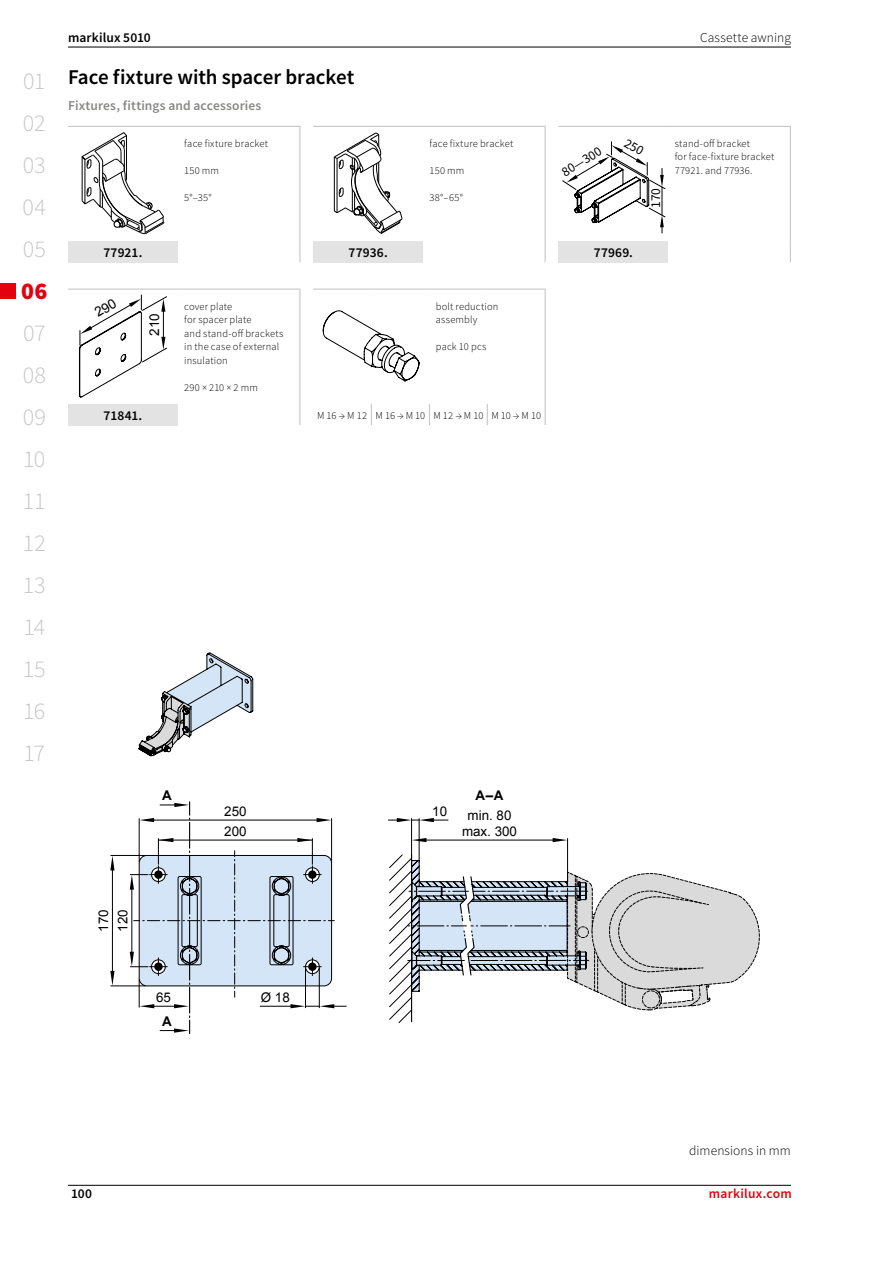
<style>
.page{position:relative;width:893px;height:1263px;background:#fff}
.page>*{position:absolute;margin:0;border:0;box-sizing:border-box;transform-origin:0 0}
.t1{font:300 24px/42px "Source Sans Pro";letter-spacing:-.005em;color:#c5c6c6;text-align:justify}
.t2{font:900 24px "Source Sans Pro";color:#e3000f}
.t3{font:600 21px "Source Sans Pro";letter-spacing:-.005em;color:#000}
.t4{font:600 13.5px "Source Sans Pro";letter-spacing:.01em;color:#000}
.t5{font:600 13.5px "Source Sans Pro";letter-spacing:.01em;color:#878786}
.t6{font:300 13.5px "Source Sans Pro";letter-spacing:.005em;color:#000}
.t7{font:600 13.5px "Source Sans Pro";letter-spacing:.02em;color:#e3000f}
.t8{font:13.5px "Source Sans Pro";color:#000}
.t9{font:13.5px "Arial";color:#000}
.t10{font:13.35px/16px "Arial";color:#000}
.t11{font:700 13.35px "Arial";color:#000}
.t12{font:300 10.5px/13.5px "Source Sans Pro";letter-spacing:.02em;color:#000}
</style>
<div class="page">
<div style="left:0;top:283px;width:16px;height:16px;background:#e3000f"></div>
<hr style="left:68px;top:1185px;width:723px;height:1px;background:#000">
<hr style="left:68px;top:47px;width:723px;height:1px;background:#000">
<div style="left:558px;top:241px;width:110px;height:21px;background:#e3e3e3"></div>
<hr style="left:558px;top:126px;width:110px;height:1px;background:#c5c6c6">
<hr style="left:668px;top:126px;width:123px;height:1px;background:#c5c6c6">
<hr style="left:790px;top:127px;width:1px;height:114px;background:#c5c6c6">
<svg style="left:790px;top:241px;width:1px;height:21px"></svg>
<div style="left:68px;top:404px;width:110px;height:21px;background:#e3e3e3"></div>
<hr style="left:68px;top:289px;width:110px;height:1px;background:#c5c6c6">
<hr style="left:178px;top:289px;width:122px;height:1px;background:#c5c6c6">
<hr style="left:299px;top:290px;width:1px;height:114px;background:#c5c6c6">
<svg style="left:299px;top:404px;width:1px;height:21px"></svg>
<div style="left:313px;top:241px;width:110px;height:21px;background:#e3e3e3"></div>
<hr style="left:313px;top:126px;width:110px;height:1px;background:#c5c6c6">
<hr style="left:423px;top:126px;width:123px;height:1px;background:#c5c6c6">
<hr style="left:545px;top:127px;width:1px;height:114px;background:#c5c6c6">
<svg style="left:545px;top:241px;width:1px;height:21px"></svg>
<svg style="left:333px;top:132px;width:70px;height:102px"></svg>
<div style="left:68px;top:241px;width:110px;height:21px;background:#e3e3e3"></div>
<hr style="left:68px;top:126px;width:110px;height:1px;background:#c5c6c6">
<hr style="left:178px;top:126px;width:122px;height:1px;background:#c5c6c6">
<hr style="left:299px;top:127px;width:1px;height:114px;background:#c5c6c6">
<svg style="left:299px;top:241px;width:1px;height:21px"></svg>
<svg style="left:81px;top:132px;width:84px;height:103px"></svg>
<svg style="left:138px;top:652px;width:115px;height:105px"></svg>
<svg style="left:389px;top:854px;width:371px;height:169px"></svg>
<hr style="left:411px;top:818px;width:1px;height:37px;background:#000">
<hr style="left:424px;top:840px;width:131px;height:1px;background:#000">
<hr style="left:112px;top:868px;width:1px;height:105px;background:#000">
<hr style="left:111px;top:986px;width:34px;height:1px;background:#000">
<hr style="left:111px;top:855px;width:34px;height:1px;background:#000">
<hr style="left:419px;top:818px;width:1px;height:44px;background:#000">
<hr style="left:567px;top:838px;width:1px;height:44px;background:#000">
<svg style="left:412px;top:838px;width:14px;height:4px"></svg>
<svg style="left:388px;top:818px;width:60px;height:4px"></svg>
<svg style="left:110px;top:856px;width:5px;height:14px"></svg>
<svg style="left:110px;top:971px;width:5px;height:15px"></svg>
<svg style="left:130px;top:802px;width:216px;height:231px"></svg>
<svg style="left:553px;top:838px;width:14px;height:4px"></svg>
<hr style="left:313px;top:289px;width:58px;height:1px;background:#c5c6c6">
<hr style="left:371px;top:289px;width:58px;height:1px;background:#c5c6c6">
<hr style="left:429px;top:289px;width:58px;height:1px;background:#c5c6c6">
<hr style="left:487px;top:289px;width:59px;height:1px;background:#c5c6c6">
<hr style="left:545px;top:290px;width:1px;height:114px;background:#c5c6c6">
<svg style="left:545px;top:404px;width:1px;height:21px"></svg>
<svg style="left:371px;top:404px;width:1px;height:21px"></svg>
<svg style="left:429px;top:404px;width:1px;height:21px"></svg>
<svg style="left:487px;top:404px;width:1px;height:21px"></svg>
<svg style="left:322px;top:310px;width:98px;height:72px"></svg>
<svg style="left:562px;top:141px;width:104px;height:92px"></svg>
<svg style="left:79px;top:295px;width:88px;height:103px"></svg>
<h1 class="t1" style="left:23px;top:60px;width:25px">01<br>02<br>03<br>04<br>05</h1>
<h1 class="t2" style="left:21px;top:274px;width:28px">06</h1>
<h1 class="t1" style="left:23px;top:312px;width:25px">07<br>08<br>09<br>10<br>11<br>12<br>13<br>14<br>15<br>16<br>17</h1>
<p class="t4" style="left:68px;top:28px;width:84px">markilux 5010</p>
<p class="t6" style="left:700px;top:29px;width:92px">Cassette awning</p>
<h2 class="t3" style="left:68px;top:63px;width:288px">Face fixture with spacer bracket</h2>
<p class="t5" style="left:68px;top:97px;width:195px">Fixtures, fittings and accessories</p>
<p class="t12" style="left:184px;top:137px;width:85px">face fixture bracket</p>
<p class="t12" style="left:184px;top:164px;width:36px">150 mm</p>
<p class="t12" style="left:184px;top:191px;width:29px">5°–35°</p>
<p class="t12" style="left:429px;top:137px;width:85px">face fixture bracket</p>
<p class="t12" style="left:429px;top:164px;width:36px">150 mm</p>
<p class="t12" style="left:429px;top:191px;width:35px">38°–65°</p>
<p class="t8" style="left:558px;top:166px;width:46px;rotate:-32deg">80—300</p>
<p class="t12" style="left:675px;top:137px;width:101px">stand-off bracket<br>for face-fixture bracket<br>77921. and 77936.</p>
<p class="t8" style="left:647px;top:208px;width:22px;rotate:-90deg">170</p>
<p class="t4" style="left:103px;top:243px;width:41px">77921.</p>
<p class="t4" style="left:349px;top:243px;width:41px">77936.</p>
<p class="t4" style="left:594px;top:243px;width:41px">77969.</p>
<p class="t9" style="left:145px;top:336px;width:24px;rotate:-90deg">210</p>
<p class="t12" style="left:184px;top:300px;width:101px">cover plate<br>for spacer plate<br>and stand-off brackets in the case of external insulation</p>
<p class="t12" style="left:184px;top:381px;width:75px">290 × 210 × 2 mm</p>
<p class="t12" style="left:436px;top:300px;width:64px">bolt reduction assembly</p>
<p class="t12" style="left:436px;top:340px;width:52px">pack 10 pcs</p>
<p class="t4" style="left:104px;top:406px;width:40px">71841.</p>
<p class="t12" style="left:317px;top:408px;width:226px">M 16 → M 12 M 16 → M 10 M 12 → M 10 M 10 → M 10</p>
<p class="t11" style="left:162px;top:786px;width:11px">A</p>
<p class="t10" style="left:224px;top:801px;width:24px;line-height:20px">250<br>200</p>
<p class="t10" style="left:432px;top:803px;width:16px">10</p>
<p class="t11" style="left:475px;top:786px;width:30px">A–A</p>
<p class="t10" style="left:462px;top:807px;width:56px;text-align:center">min. 80 max. 300</p>
<p class="t10" style="left:94px;top:932px;width:24px;line-height:19.4px;rotate:-90deg">170<br>120</p>
<p class="t10" style="left:156px;top:989px;width:16px">65</p>
<p class="t11" style="left:162px;top:1012px;width:11px">A</p>
<p class="t10" style="left:261px;top:989px;width:30px">Ø 18</p>
<p class="t6" style="left:689px;top:1142px;width:103px">dimensions in mm</p>
<p class="t4" style="left:71px;top:1185px;width:23px">100</p>
<p class="t7" style="left:709px;top:1185px;width:85px">markilux.com</p>
</div>
